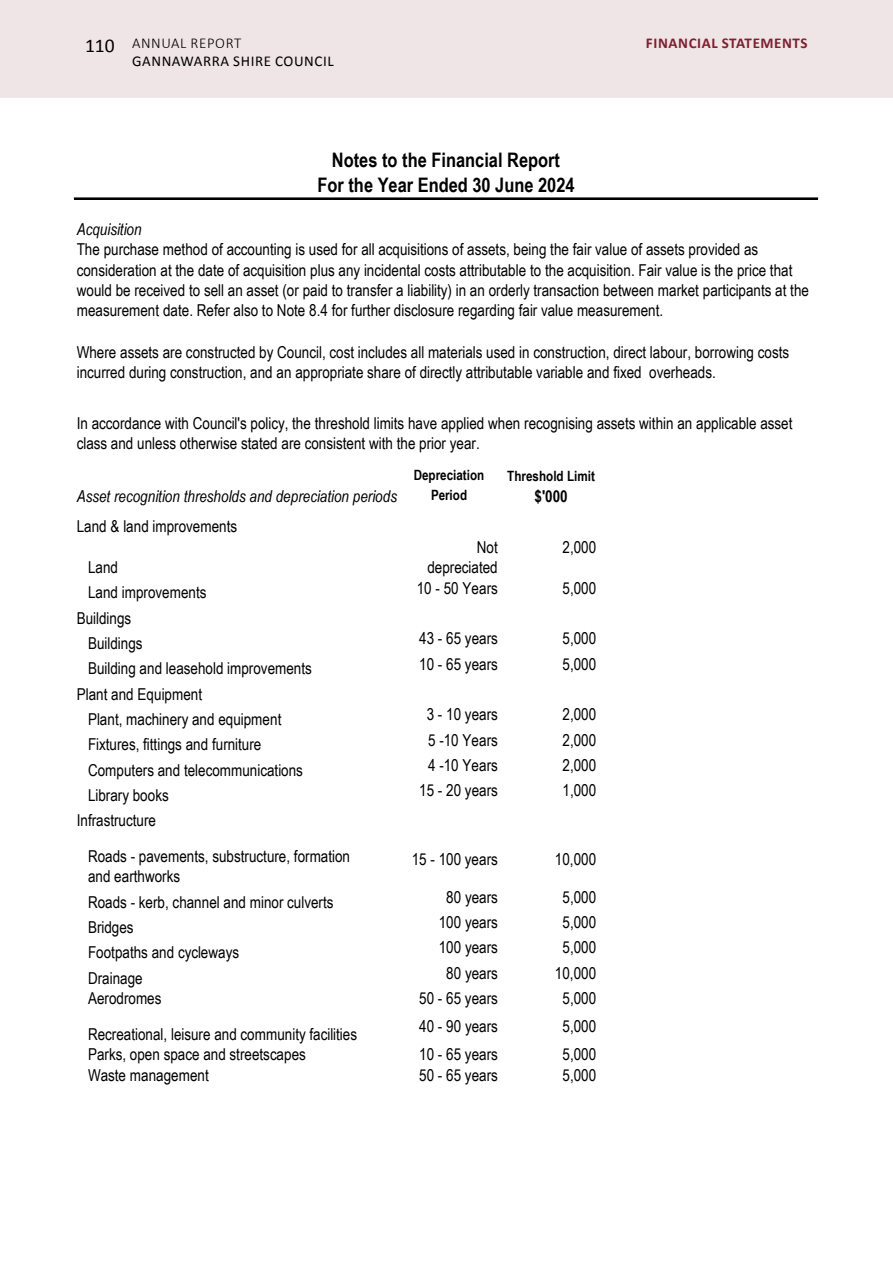
<style>
.page{position:relative;width:893px;height:1263px;background:#fff}
.page>*{position:absolute;margin:0;border:0;box-sizing:border-box;transform-origin:0 0}
.t1{font:700 19.95px/25.3px "Arial Narrow";color:#000;text-align:center}
.t2{font:19.5px "Calibri";color:#000}
.t3{font:16.35px/20.4px "Arial Narrow";color:#000}
.t4{font:italic 16.35px "Arial Narrow";color:#000}
.t5{font:700 16.35px "Arial Narrow";color:#000}
.t6{font:15px "Calibri";letter-spacing:.04em;color:#000}
.t7{font:700 15px "Calibri";letter-spacing:.04em;color:#7d212e}
.t8{font:300 15px "Calibri";letter-spacing:.04em;color:#000}
.t9{font:700 14.25px "Arial Narrow";color:#000}
</style>
<div class="page">
<div style="left:0;top:0;width:893px;height:98px;background:#efe4e6"></div>
<hr style="left:74px;top:198px;width:744px;height:1px;background:#000">
<p class="t8" style="left:132px;top:34px;width:111px">ANNUAL REPORT</p>
<p class="t6" style="left:132px;top:52px;width:203px">GANNAWARRA SHIRE COUNCIL</p>
<p class="t2" style="left:85px;top:33px;width:31px">110</p>
<p class="t7" style="left:646px;top:34px;width:163px">FINANCIAL STATEMENTS</p>
<p class="t4" style="left:77px;top:218px;width:66px">Acquisition</p>
<p class="t1" style="left:317px;top:146px;width:259px">Notes to the Financial Report<br>For the Year Ended 30 June 2024</p>
<p class="t3" style="left:77px;top:239px;width:734px">The purchase method of accounting is used for all acquisitions of assets, being the fair value of assets provided as consideration at the date of acquisition plus any incidental costs attributable to the acquisition. Fair value is the price that would be received to sell an asset (or paid to transfer a liability) in an orderly transaction between market participants at the measurement date. Refer also to Note 8.4 for further disclosure regarding fair value measurement.</p>
<p class="t3" style="left:77px;top:341px;width:714px">Where assets are constructed by Council, cost includes all materials used in construction, direct labour, borrowing costs incurred during construction, and an appropriate share of directly attributable variable and fixed overheads.</p>
<p class="t3" style="left:77px;top:412px;width:717px">In accordance with Council's policy, the threshold limits have applied when recognising assets within an applicable asset class and unless otherwise stated are consistent with the prior year.</p>
<p class="t9" style="left:414px;top:464px;width:72px">Depreciation</p>
<p class="t9" style="left:507px;top:465px;width:89px">Threshold Limit</p>
<p class="t4" style="left:77px;top:485px;width:322px">Asset recognition thresholds and depreciation periods</p>
<p class="t9" style="left:431px;top:484px;width:38px">Period</p>
<p class="t5" style="left:534px;top:484px;width:35px">$'000</p>
<p class="t3" style="left:77px;top:516px;width:162px">Land &amp; land improvements</p>
<p class="t3" style="left:88px;top:556px;width:32px">Land</p>
<p class="t3" style="left:427px;top:536px;width:72px;text-align:right">Not depreciated</p>
<p class="t3" style="left:562px;top:536px;width:35px">2,000</p>
<p class="t3" style="left:88px;top:582px;width:120px">Land improvements</p>
<p class="t3" style="left:417px;top:577px;width:83px">10 - 50 Years</p>
<p class="t3" style="left:562px;top:577px;width:35px">5,000</p>
<p class="t3" style="left:88px;top:605px;width:56px;line-height:25.3px;text-indent:-11px">Buildings<br>Buildings</p>
<p class="t3" style="left:419px;top:628px;width:80px">43 - 65 years</p>
<p class="t3" style="left:562px;top:628px;width:35px">5,000</p>
<p class="t3" style="left:88px;top:658px;width:225px">Building and leasehold improvements</p>
<p class="t3" style="left:419px;top:653px;width:80px">10 - 65 years</p>
<p class="t3" style="left:562px;top:653px;width:35px">5,000</p>
<p class="t3" style="left:88px;top:681px;width:195px;line-height:25.3px;text-indent:-11px">Plant and Equipment<br>Plant, machinery and equipment</p>
<p class="t3" style="left:427px;top:704px;width:73px">3 - 10 years</p>
<p class="t3" style="left:562px;top:704px;width:35px">2,000</p>
<p class="t3" style="left:88px;top:734px;width:175px">Fixtures, fittings and furniture</p>
<p class="t3" style="left:428px;top:729px;width:71px">5 -10 Years</p>
<p class="t3" style="left:562px;top:729px;width:35px">2,000</p>
<p class="t3" style="left:88px;top:759px;width:216px">Computers and telecommunications</p>
<p class="t3" style="left:428px;top:754px;width:71px">4 -10 Years</p>
<p class="t3" style="left:562px;top:754px;width:35px">2,000</p>
<p class="t3" style="left:88px;top:784px;width:82px">Library books</p>
<p class="t3" style="left:419px;top:779px;width:80px">15 - 20 years</p>
<p class="t3" style="left:562px;top:779px;width:35px">1,000</p>
<p class="t3" style="left:77px;top:810px;width:81px">Infrastructure</p>
<p class="t3" style="left:412px;top:848px;width:88px">15 - 100 years</p>
<p class="t3" style="left:555px;top:848px;width:43px">10,000</p>
<p class="t3" style="left:88px;top:891px;width:247px">Roads - kerb, channel and minor culverts</p>
<p class="t3" style="left:446px;top:886px;width:53px">80 years</p>
<p class="t3" style="left:562px;top:886px;width:35px">5,000</p>
<p class="t3" style="left:88px;top:916px;width:47px">Bridges</p>
<p class="t3" style="left:439px;top:911px;width:61px">100 years</p>
<p class="t3" style="left:562px;top:911px;width:35px">5,000</p>
<p class="t3" style="left:88px;top:942px;width:153px">Footpaths and cycleways</p>
<p class="t3" style="left:439px;top:937px;width:61px">100 years</p>
<p class="t3" style="left:562px;top:937px;width:35px">5,000</p>
<p class="t3" style="left:88px;top:967px;width:56px">Drainage</p>
<p class="t3" style="left:446px;top:962px;width:53px">80 years</p>
<p class="t3" style="left:555px;top:962px;width:43px">10,000</p>
<p class="t3" style="left:88px;top:987px;width:75px">Aerodromes</p>
<p class="t3" style="left:419px;top:987px;width:80px">50 - 65 years</p>
<p class="t3" style="left:562px;top:987px;width:35px">5,000</p>
<p class="t3" style="left:88px;top:1023px;width:271px">Recreational, leisure and community facilities</p>
<p class="t3" style="left:419px;top:1015px;width:80px">40 - 90 years</p>
<p class="t3" style="left:562px;top:1015px;width:35px">5,000</p>
<p class="t3" style="left:88px;top:1044px;width:219px">Parks, open space and streetscapes</p>
<p class="t3" style="left:419px;top:1044px;width:80px">10 - 65 years</p>
<p class="t3" style="left:562px;top:1044px;width:35px">5,000</p>
<p class="t3" style="left:88px;top:1064px;width:122px">Waste management</p>
<p class="t3" style="left:419px;top:1064px;width:80px">50 - 65 years</p>
<p class="t3" style="left:562px;top:1064px;width:35px">5,000</p>
<p class="t3" style="left:88px;top:845px;width:264px">Roads - pavements, substructure, formation and earthworks</p>
</div>
